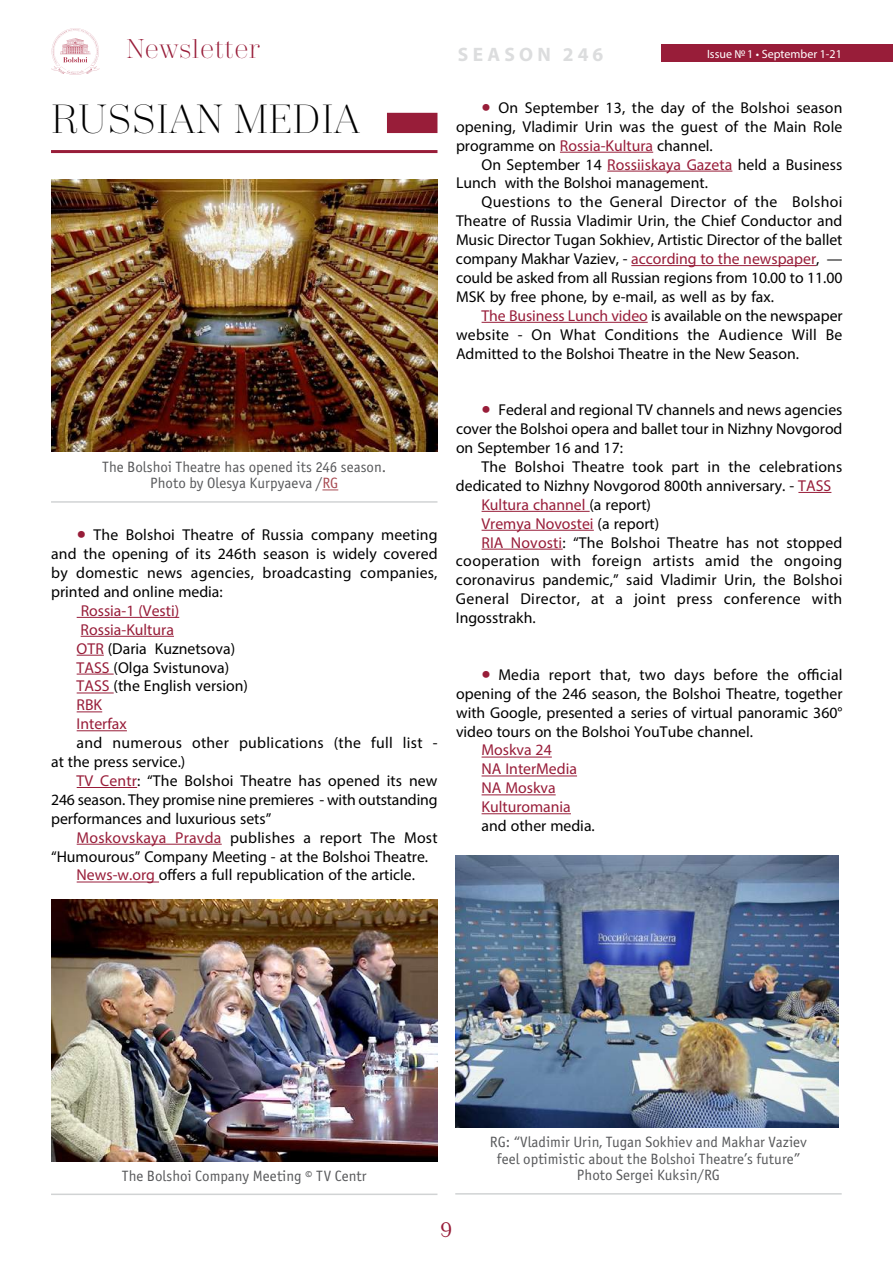
<style>
.page{position:relative;width:893px;height:1263px;background:#fff}
.page>*{position:absolute;margin:0;border:0;box-sizing:border-box;transform-origin:0 0}
.t1{font:300 40.5px "Trivia Serif";color:#000}
.t2{font:300 27px "Trivia Serif";color:#981d39}
.t3{font:21px "Trivia Serif 10 Demo";color:#981d39}
.t4{font:700 19.5px "Myriad Pro";letter-spacing:.22em;color:#dcddde}
.t5{font:15.75px/18.9px "Myriad Pro";color:#000;text-align:justify}
.t6{font:15.75px/18.9px "Myriad Pro";color:#981d39}
.t7{font:15.75px "Myriad Pro";letter-spacing:.025em;color:#000}
.t8{font:15.75px/18.9px "Myriad Pro";letter-spacing:.02em;color:#000}
.t9{font:15px/16.5px "Officina Sans Book ITC";color:#58595b;text-align:center}
.t10{font:12px "Myriad Pro";color:#fff}
.s1{color:#a84a51}
.s2{font-size:33px;color:#981d39}
.s3{color:#981d39}
.s4{color:#000}
</style>
<div class="page">
<div style="left:661px;top:45px;width:232px;height:17px;background:#981d39"></div>
<svg style="left:51px;top:28px;width:49px;height:47px"></svg>
<div style="left:387px;top:113px;width:50px;height:20px;background:#981d39"></div>
<hr style="left:51px;top:150px;width:386px;height:3px;background:#981d39">
<img style="left:51px;top:180px;width:386px;height:272px">
<hr style="left:51px;top:501px;width:386px;height:2px;background:#d1d3d4">
<svg style="left:322px;top:489px;width:16px;height:1px"></svg>
<img style="left:51px;top:900px;width:387px;height:261px">
<hr style="left:51px;top:1193px;width:386px;height:2px;background:#d1d3d4">
<hr style="left:77px;top:617px;width:102px;height:1px;background:#981d39">
<hr style="left:81px;top:636px;width:93px;height:1px;background:#981d39">
<svg style="left:77px;top:655px;width:27px;height:1px"></svg>
<hr style="left:77px;top:674px;width:37px;height:1px;background:#981d39">
<hr style="left:77px;top:693px;width:37px;height:1px;background:#981d39">
<svg style="left:77px;top:711px;width:25px;height:1px"></svg>
<hr style="left:77px;top:730px;width:50px;height:1px;background:#981d39">
<hr style="left:77px;top:787px;width:60px;height:1px;background:#981d39">
<hr style="left:77px;top:844px;width:145px;height:1px;background:#981d39">
<hr style="left:77px;top:882px;width:82px;height:1px;background:#981d39">
<hr style="left:560px;top:152px;width:93px;height:1px;background:#981d39">
<hr style="left:607px;top:171px;width:125px;height:1px;background:#981d39">
<hr style="left:631px;top:265px;width:185px;height:1px;background:#981d39">
<hr style="left:482px;top:322px;width:166px;height:1px;background:#981d39">
<hr style="left:798px;top:492px;width:33px;height:1px;background:#981d39">
<hr style="left:482px;top:511px;width:108px;height:1px;background:#981d39">
<hr style="left:482px;top:530px;width:112px;height:1px;background:#981d39">
<hr style="left:482px;top:549px;width:81px;height:1px;background:#981d39">
<hr style="left:482px;top:757px;width:70px;height:1px;background:#981d39">
<hr style="left:482px;top:775px;width:95px;height:1px;background:#981d39">
<hr style="left:482px;top:794px;width:74px;height:1px;background:#981d39">
<hr style="left:482px;top:813px;width:89px;height:1px;background:#981d39">
<img style="left:455px;top:856px;width:384px;height:272px">
<hr style="left:455px;top:1193px;width:387px;height:1px;background:#d1d3d4">
<h2 class="t2" style="left:126px;top:35px;width:135px">Newsletter</h2>
<p class="t10" style="left:707px;top:46px;width:136px">Issue №1 • September 1-21</p>
<p class="t4" style="left:458px;top:41px;width:147px">SEASON 246</p>
<h1 class="t1" style="left:51px;top:98px;width:311px">RUSSIAN MEDIA</h1>
<p class="t9" style="left:102px;top:459px;width:286px">The Bolshoi Theatre has opened its 246 season.<br>Photo by Olesya Kurpyaeva /<span class="s1">RG</span></p>
<p class="t5" style="left:51px;top:525px;width:388px;text-indent:26px"><span class="s2">•</span> The Bolshoi Theatre of Russia company meeting and the opening of its 246th season is widely covered by domestic news agencies, broadcasting companies, printed and online media:</p>
<p class="t5" style="left:77px;top:601px;width:173px;text-align:left"><span class="s3">Rossia-1 (Vesti)<br>Rossia-Kultura<br>ОТR</span> (Daria Kuznetsova)<br><span class="s3">TASS</span> (Olga Svistunova)<br><span class="s3">TASS</span> (the English version)<br><span class="s3">RBK<br>Interfax</span></p>
<p class="t8" style="left:51px;top:733px;width:388px;text-indent:26px">and numerous other publications (the full list - at the press service.)</p>
<p class="t5" style="left:51px;top:771px;width:388px;text-indent:26px"><span class="s3">TV Centr</span>: “The Bolshoi Theatre has opened its new 246 season. They promise nine premieres - with outstanding performances and luxurious sets”</p>
<p class="t5" style="left:77px;top:828px;width:362px"><span class="s3">Moskovskaya Pravda</span> publishes a report The Most</p>
<p class="t5" style="left:51px;top:846px;width:379px">“Humourous” Company Meeting - at the Bolshoi Theatre.</p>
<p class="t5" style="left:77px;top:865px;width:340px"><span class="s3">News-w.org</span> offers a full republication of the article.</p>
<p class="t5" style="left:456px;top:98px;width:388px;text-indent:26px"><span class="s2">•</span> On September 13, the day of the Bolshoi season opening, Vladimir Urin was the guest of the Main Role programme on <span class="s3">Rossia-Kultura</span> channel.</p>
<p class="t5" style="left:456px;top:155px;width:388px;text-indent:25px">On September 14 <span class="s3">Rossiiskaya Gazeta</span> held a Business<br>Lunch with the Bolshoi management.</p>
<p class="t5" style="left:456px;top:192px;width:388px;text-indent:26px">Questions to the General Director of the Bolshoi Theatre of Russia Vladimir Urin, the Chief Conductor and Music Director Tugan Sokhiev, Artistic Director of the ballet company Makhar Vaziev, - <span class="s3">according to the newspaper</span>, — could be asked from all Russian regions from 10.00 to 11.00<br>MSK by free phone, by e-mail, as well as by fax.</p>
<p class="t5" style="left:456px;top:306px;width:388px;text-indent:26px"><span class="s3">The Business Lunch video</span> is available on the newspaper website - On What Conditions the Audience Will Be Admitted to the Bolshoi Theatre in the New Season.</p>
<p class="t5" style="left:456px;top:400px;width:388px;text-indent:26px"><span class="s2">•</span> Federal and regional TV channels and news agencies cover the Bolshoi opera and ballet tour in Nizhny Novgorod on September 16 and 17:</p>
<p class="t5" style="left:481px;top:457px;width:362px">The Bolshoi Theatre took part in the celebrations</p>
<p class="t5" style="left:456px;top:476px;width:377px">dedicated to Nizhny Novgorod 800th anniversary. - <span class="s3">TASS</span></p>
<p class="t6" style="left:481px;top:495px;width:171px">Kultura channel <span class="s4">(a report)</span></p>
<p class="t6" style="left:481px;top:514px;width:179px">Vremya Novostei <span class="s4">(a report)</span></p>
<p class="t5" style="left:481px;top:533px;width:362px"><span class="s3">RIA Novosti</span>: “The Bolshoi Theatre has not stopped</p>
<p class="t7" style="left:456px;top:551px;width:388px">cooperation with foreign artists amid the ongoing</p>
<p class="t5" style="left:456px;top:570px;width:388px">coronavirus pandemic,” said Vladimir Urin, the Bolshoi</p>
<p class="t7" style="left:456px;top:589px;width:388px">General Director, at a joint press conference with</p>
<p class="t5" style="left:456px;top:608px;width:81px">Ingosstrakh.</p>
<p class="t5" style="left:456px;top:665px;width:388px;text-indent:26px"><span class="s2">•</span> Media report that, two days before the official opening of the 246 season, the Bolshoi Theatre, together with Google, presented a series of virtual panoramic 360° video tours on the Bolshoi YouTube channel.</p>
<p class="t6" style="left:481px;top:740px;width:97px">Moskva 24<br>NА InterMedia<br>NA Moskva<br>Kulturomania</p>
<p class="t5" style="left:481px;top:816px;width:115px">and other media.</p>
<p class="t9" style="left:122px;top:1167px;width:246px">The Bolshoi Company Meeting © TV Centr</p>
<p class="t9" style="left:490px;top:1134px;width:318px">RG: “Vladimir Urin, Tugan Sokhiev and Makhar Vaziev feel optimistic about the Bolshoi Theatre’s future”<br>Photo Sergei Kuksin/RG</p>
<h3 class="t3" style="left:441px;top:1217px;width:13px">9</h3>
</div>
